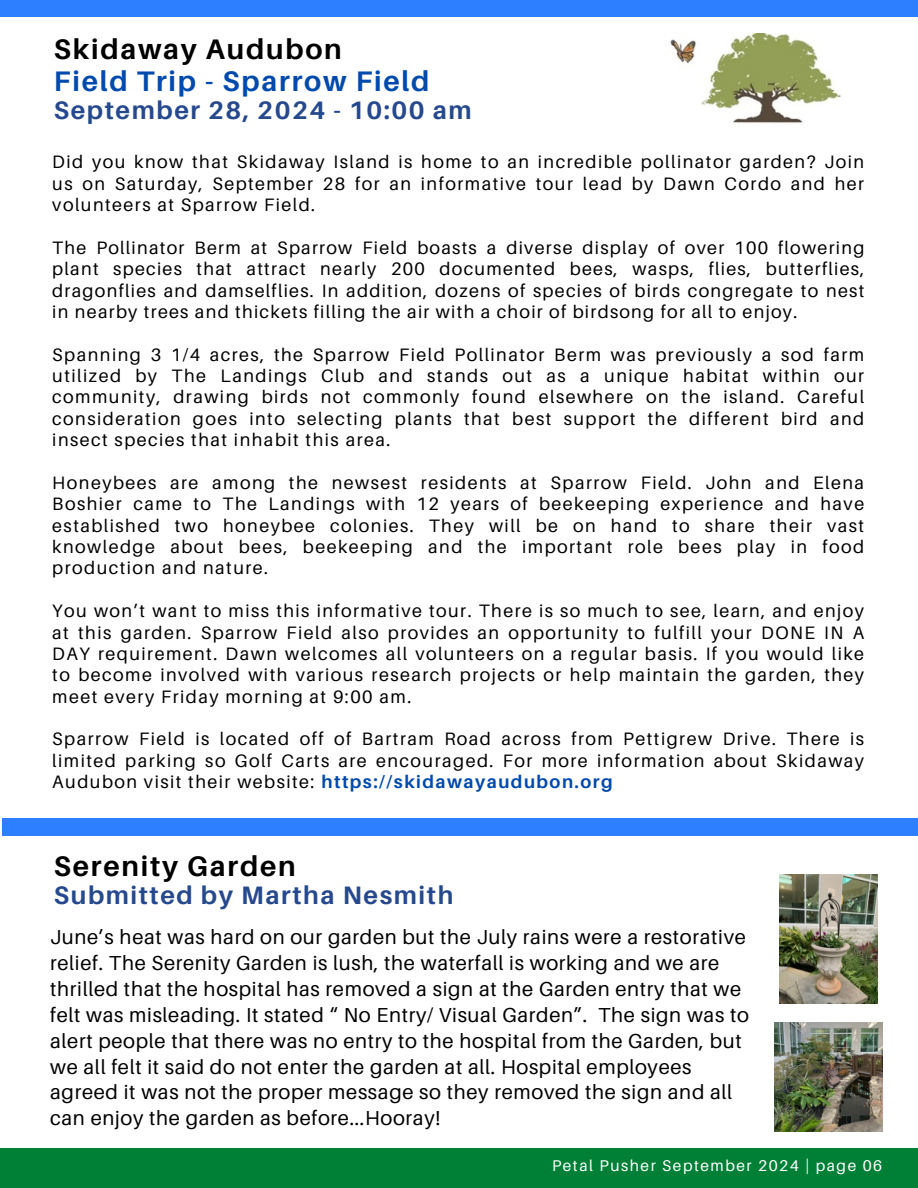
<style>
.page{position:relative;width:918px;height:1188px;background:#fff}
.page>*{position:absolute;margin:0;border:0;box-sizing:border-box;transform-origin:0 0}
.t1{font:700 28.2px "Aileron";letter-spacing:.065em;color:#000}
.t2{font:700 28.2px "Aileron";letter-spacing:.065em;color:#004aad}
.t3{font:700 25.35px "Aileron";letter-spacing:.065em;color:#26498e}
.t4{font:20.25px/25.8px "Aileron";letter-spacing:.035em;color:#000}
.t5{font:18px/21.3px "Aileron";letter-spacing:.08em;color:#000;text-align:justify}
.t6{font:15.6px "Aileron";letter-spacing:.1em;color:#fff}
.s1{font-weight:700;color:#004aad}
</style>
<div class="page">
<div style="left:0;top:0;width:918px;height:17px;background:#2e7fff"></div>
<div style="left:0;top:1149px;width:918px;height:39px;background:#008037"></div>
<div style="left:2px;top:818px;width:916px;height:17px;background:#2e7fff"></div>
<img style="left:780px;top:874px;width:98px;height:130px">
<img style="left:775px;top:1022px;width:108px;height:109px">
<img style="left:670px;top:33px;width:171px;height:90px">
<h1 class="t1" style="left:54px;top:32px;width:289px">Skidaway Audubon</h1>
<h1 class="t2" style="left:54px;top:63px;width:377px">Field Trip - Sparrow Field</h1>
<h2 class="t3" style="left:54px;top:94px;width:419px">September 28, 2024 - 10:00 am</h2>
<p class="t5" style="left:52px;top:151px;width:813px">Did you know that Skidaway Island is home to an incredible pollinator garden? Join us on Saturday, September 28 for an informative tour lead by Dawn Cordo and her volunteers at Sparrow Field.</p>
<p class="t5" style="left:52px;top:237px;width:814px">The Pollinator Berm at Sparrow Field boasts a diverse display of over 100 flowering plant species that attract nearly 200 documented bees, wasps, flies, butterflies, dragonflies and damselflies. In addition, dozens of species of birds congregate to nest in nearby trees and thickets filling the air with a choir of birdsong for all to enjoy.</p>
<p class="t5" style="left:52px;top:343px;width:813px">Spanning 3 1/4 acres, the Sparrow Field Pollinator Berm was previously a sod farm utilized by The Landings Club and stands out as a unique habitat within our community, drawing birds not commonly found elsewhere on the island. Careful consideration goes into selecting plants that best support the different bird and insect species that inhabit this area.</p>
<p class="t5" style="left:52px;top:472px;width:813px">Honeybees are among the newsest residents at Sparrow Field. John and Elena Boshier came to The Landings with 12 years of beekeeping experience and have established two honeybee colonies. They will be on hand to share their vast knowledge about bees, beekeeping and the important role bees play in food production and nature.</p>
<p class="t5" style="left:52px;top:600px;width:813px">You won’t want to miss this informative tour. There is so much to see, learn, and enjoy at this garden. Sparrow Field also provides an opportunity to fulfill your DONE IN A DAY requirement. Dawn welcomes all volunteers on a regular basis. If you would like to become involved with various research projects or help maintain the garden, they meet every Friday morning at 9:00 am.</p>
<p class="t5" style="left:52px;top:728px;width:813px">Sparrow Field is located off of Bartram Road across from Pettigrew Drive. There is limited parking so Golf Carts are encouraged. For more information about Skidaway Audubon visit their website: <span class="s1">https://skidawayaudubon.org</span></p>
<h1 class="t1" style="left:54px;top:849px;width:243px">Serenity Garden</h1>
<h2 class="t3" style="left:54px;top:880px;width:401px">Submitted by Martha Nesmith</h2>
<p class="t4" style="left:50px;top:924px;width:700px">June’s heat was hard on our garden but the July rains were a restorative relief. The Serenity Garden is lush, the waterfall is working and we are thrilled that the hospital has removed a sign at the Garden entry that we felt was misleading. It stated “ No Entry/ Visual Garden”. The sign was to alert people that there was no entry to the hospital from the Garden, but we all felt it said do not enter the garden at all. Hospital employees agreed it was not the proper message so they removed the sign and all can enjoy the garden as before...Hooray!</p>
<p class="t6" style="left:552px;top:1156px;width:332px">Petal Pusher September 2024 | page 06</p>
</div>
